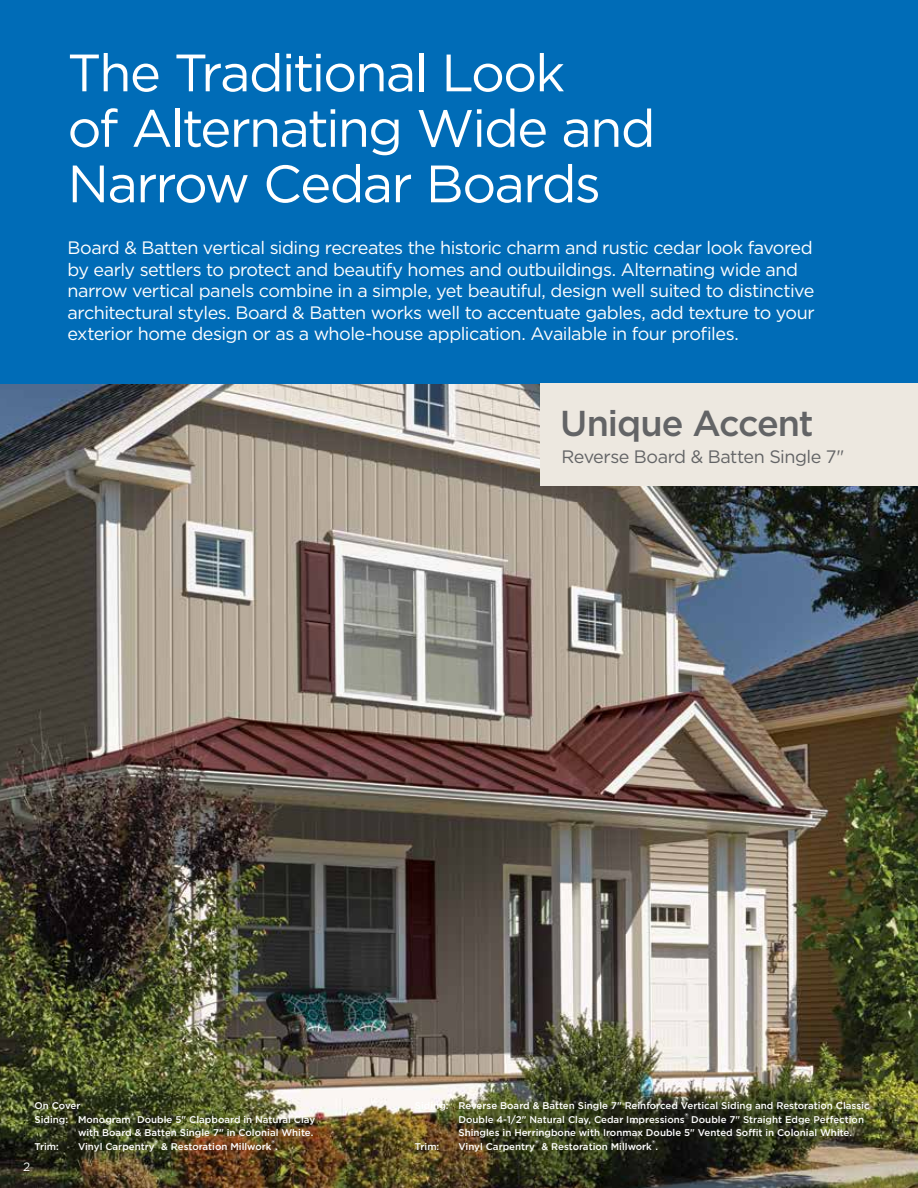
<style>
.page{position:relative;width:918px;height:1188px;background:#fff}
.page>*{position:absolute;margin:0;border:0;box-sizing:border-box;transform-origin:0 0}
.t1{font:52.5px/55.5px "Gotham";letter-spacing:-.035em;color:#fff}
.t2{font:500 36px "Gotham";letter-spacing:-.03em;color:#636466}
.t3{font:18px/21.6px "Gotham";letter-spacing:-.03em;color:#fff}
.t4{font:18px "Gotham";letter-spacing:-.03em;color:#636466}
.t5{font:12px "Gotham";color:#fff}
.t6{font:500 9.75px "Gotham";color:#fff}
</style>
<div class="page">
<img style="left:0;top:383px;width:918px;height:805px">
<div style="left:0;top:0;width:918px;height:383px;background:#006cb7"></div>
<div style="left:540px;top:383px;width:378px;height:103px;background:#ede8e0"></div>
<h1 class="t1" style="left:68px;top:44px;width:590px">The Traditional Look<br>of Alternating Wide and<br>Narrow Cedar Boards</h1>
<p class="t3" style="left:68px;top:236px;width:749px">Board &amp; Batten vertical siding recreates the historic charm and rustic cedar look favored by early settlers to protect and beautify homes and outbuildings. Alternating wide and narrow vertical panels combine in a simple, yet beautiful, design well suited to distinctive architectural styles. Board &amp; Batten works well to accentuate gables, add texture to your exterior home design or as a whole-house application. Available in four profiles.</p>
<h2 class="t2" style="left:560px;top:399px;width:255px">Unique Accent</h2>
<h3 class="t4" style="left:562px;top:445px;width:284px">Reverse Board &amp; Batten Single 7"</h3>
<p class="t6" style="left:35px;top:1099px;width:47px">On Cover</p>
<p class="t6" style="left:35px;top:1113px;width:282px">Siding: Monogram® Double 5" Clapboard in Natural Clay</p>
<p class="t6" style="left:78px;top:1126px;width:237px">with Board &amp; Batten Single 7" in Colonial White.</p>
<p class="t6" style="left:35px;top:1140px;width:26px">Trim:</p>
<p class="t6" style="left:78px;top:1140px;width:201px">Vinyl Carpentry® &amp; Restoration Millwork®.</p>
<p class="t5" style="left:23px;top:1159px;width:9px">2</p>
<p class="t6" style="left:415px;top:1099px;width:456px">Siding: Reverse Board &amp; Batten Single 7" Reinforced Vertical Siding and Restoration Classic</p>
<p class="t6" style="left:458px;top:1113px;width:407px">Double 4-1/2" Natural Clay, Cedar Impressions® Double 7" Straight Edge Perfection</p>
<p class="t6" style="left:458px;top:1126px;width:395px">Shingles in Herringbone with Ironmax Double 5" Vented Soffit in Colonial White.</p>
<p class="t6" style="left:415px;top:1140px;width:26px">Trim:</p>
<p class="t6" style="left:458px;top:1140px;width:201px">Vinyl Carpentry® &amp; Restoration Millwork®.</p>
</div>
